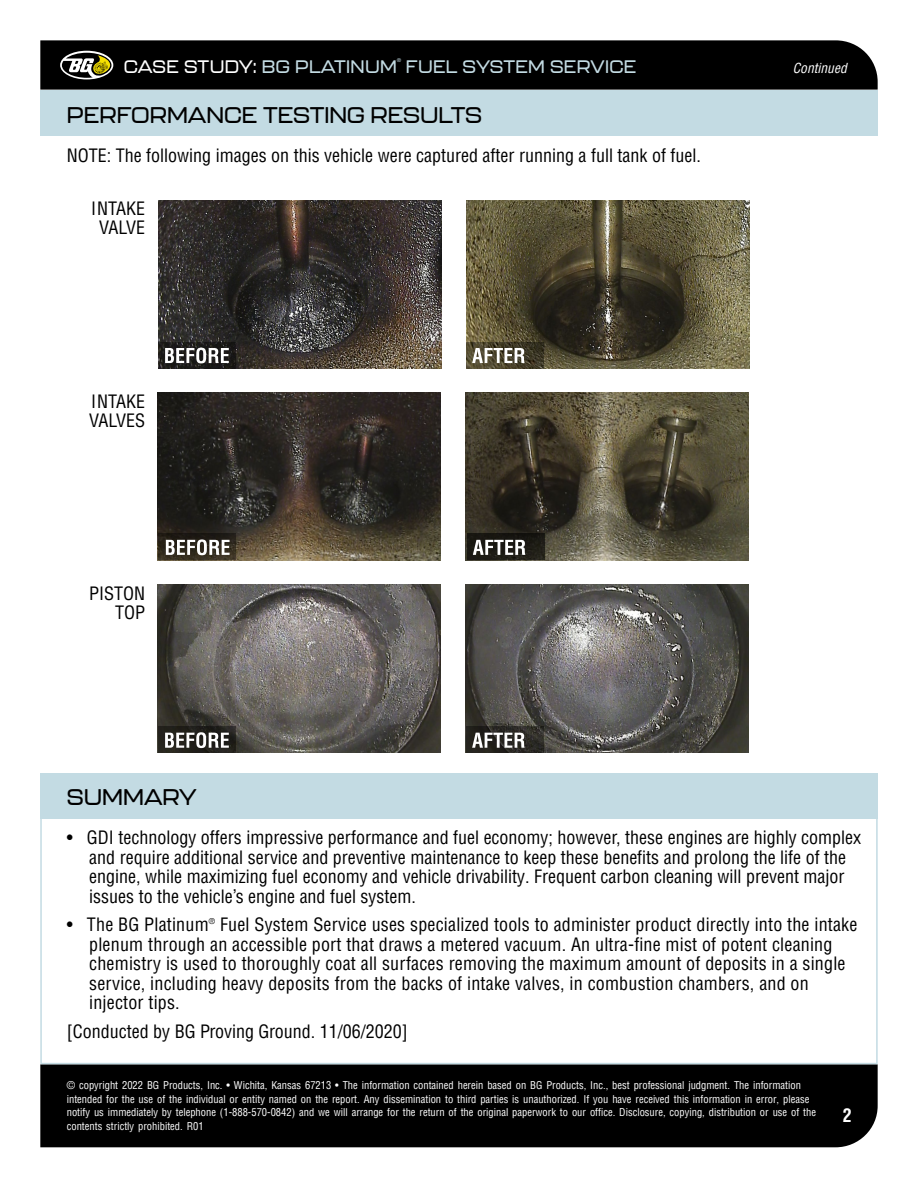
<style>
.page{position:relative;width:918px;height:1188px;background:#fff}
.page>*{position:absolute;margin:0;border:0;box-sizing:border-box;transform-origin:0 0}
.t1{font:500 22.5px "Kallisto";color:#000}
.t2{font:condensed 18px/19.5px "Helvetica LT Pro";color:#000}
.t3{font:500 18px "Kallisto";letter-spacing:.015em;color:#fff}
.t4{font:500 18px "Kallisto";letter-spacing:.015em;color:#c3dbe3}
.t5{font:700 condensed 18px "Helvetica LT Pro";color:#fff}
.t6{font:italic condensed 13.5px "Helvetica LT Pro";color:#fff}
.t7{font:condensed 10.5px/13.5px "Helvetica LT Pro";color:#fff}
.t8{font:condensed 7.8px "Helvetica LT Pro";color:#000}
.t9{font:5.25px "Helvetica LT Pro";color:#c3dbe3}
.s1{color:#c3dbe3}
</style>
<div class="page">
<div style="left:40px;top:1064px;width:838px;height:83px;background:#000"></div>
<img style="left:158px;top:585px;width:283px;height:168px">
<img style="left:466px;top:585px;width:283px;height:168px">
<img style="left:158px;top:393px;width:283px;height:167px">
<img style="left:466px;top:393px;width:283px;height:167px">
<img style="left:158px;top:200px;width:283px;height:168px">
<img style="left:467px;top:200px;width:283px;height:168px">
<svg style="left:158px;top:342px;width:78px;height:26px"></svg>
<svg style="left:165px;top:348px;width:64px;height:15px"></svg>
<svg style="left:466px;top:342px;width:78px;height:26px"></svg>
<svg style="left:472px;top:348px;width:53px;height:15px"></svg>
<div style="left:158px;top:726px;width:78px;height:27px;background:#23211c"></div>
<svg style="left:165px;top:732px;width:64px;height:16px"></svg>
<svg style="left:466px;top:726px;width:78px;height:27px"></svg>
<svg style="left:472px;top:733px;width:53px;height:15px"></svg>
<div style="left:158px;top:534px;width:78px;height:26px;background:linear-gradient(to bottom,#1f1b15,#3e3625)"></div>
<svg style="left:166px;top:539px;width:64px;height:16px"></svg>
<div style="left:467px;top:534px;width:78px;height:26px;background:linear-gradient(to right,#191712,#201f18)"></div>
<svg style="left:473px;top:540px;width:52px;height:15px"></svg>
<div style="left:40px;top:90px;width:838px;height:45px;background:#c3dbe3"></div>
<svg style="left:40px;top:819px;width:838px;height:245px"></svg>
<div style="left:40px;top:773px;width:838px;height:46px;background:#c3dbe3"></div>
<svg style="left:40px;top:40px;width:838px;height:50px;background:#0a0a09"></svg>
<p class="t3" style="left:124px;top:55px;width:274px">CASE STUDY: <span class="s1">BG PLATINUM</span></p>
<p class="t9" style="left:397px;top:57px;width:5px">®</p>
<p class="t4" style="left:406px;top:55px;width:232px">FUEL SYSTEM SERVICE</p>
<p class="t6" style="left:793px;top:59px;width:55px">Continued</p>
<p class="t1" style="left:67px;top:102px;width:417px">PERFORMANCE TESTING RESULTS</p>
<p class="t2" style="left:67px;top:146px;width:636px">NOTE: The following images on this vehicle were captured after running a full tank of fuel.</p>
<p class="t2" style="left:91px;top:198px;width:56px;text-align:center">INTAKE<br>VALVE</p>
<p class="t2" style="left:89px;top:391px;width:58px">INTAKE<br>VALVES</p>
<p class="t2" style="left:89px;top:583px;width:58px;text-align:right">PISTON<br>TOP</p>
<p class="t1" style="left:67px;top:784px;width:131px">SUMMARY</p>
<p class="t2" style="left:89px;top:828px;width:773px;text-indent:-22px">• GDI technology offers impressive performance and fuel economy; however, these engines are highly complex and require additional service and preventive maintenance to keep these benefits and prolong the life of the engine, while maximizing fuel economy and vehicle drivability. Frequent carbon cleaning will prevent major issues to the vehicle’s engine and fuel system.</p>
<p class="t2" style="left:67px;top:915px;width:143px">• The BG Platinum</p>
<p class="t8" style="left:209px;top:916px;width:8px">®</p>
<p class="t2" style="left:89px;top:915px;width:770px;text-indent:131px">Fuel System Service uses specialized tools to administer product directly into the intake plenum through an accessible port that draws a metered vacuum. An ultra-fine mist of potent cleaning chemistry is used to thoroughly coat all surfaces removing the maximum amount of deposits in a single service, including heavy deposits from the backs of intake valves, in combustion chambers, and on injector tips.</p>
<p class="t2" style="left:67px;top:1021px;width:343px">[Conducted by BG Proving Ground. 11/06/2020]</p>
<p class="t7" style="left:67px;top:1079px;width:751px">© copyright 2022 BG Products, Inc. • Wichita, Kansas 67213 • The information contained herein based on BG Products, Inc., best professional judgment. The information intended for the use of the individual or entity named on the report. Any dissemination to third parties is unauthorized. If you have received this information in error, please notify us immediately by telephone (1-888-570-0842) and we will arrange for the return of the original paperwork to our office. Disclosure, copying, distribution or use of the contents strictly prohibited. R01</p>
<p class="t5" style="left:843px;top:1104px;width:10px">2</p>
</div>
